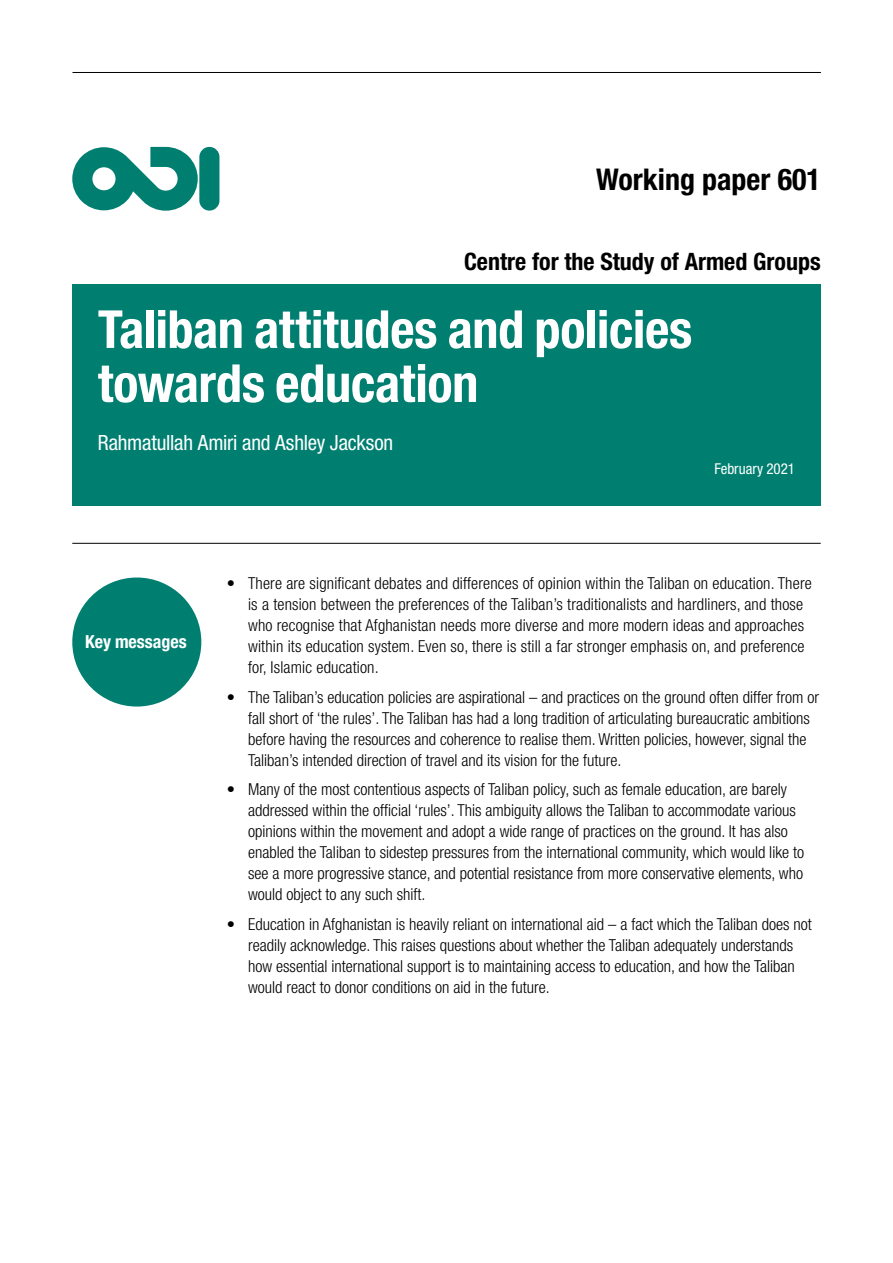
<style>
.page{position:relative;width:893px;height:1263px;background:#fff}
.page>*{position:absolute;margin:0;border:0;box-sizing:border-box;transform-origin:0 0}
.t1{font:700 condensed 52.5px/54px "Helvetica Neue LT Std";letter-spacing:-.01em;color:#fff}
.t2{font:700 condensed 30px "Helvetica Neue LT Std";color:#000}
.t3{font:700 condensed 24px "Helvetica Neue LT Std";color:#000}
.t4{font:condensed 21px "Helvetica Neue LT Std";letter-spacing:-.005em;color:#fff}
.t5{font:700 condensed 18px "Helvetica Neue LT Std";color:#fff}
.t6{font:300 condensed 16.5px/21px "Helvetica Neue LT Std";color:#000}
.t7{font:condensed 15px "Helvetica Neue LT Std";color:#fff}
</style>
<div class="page">
<hr style="left:73px;top:72px;width:748px;height:1px;background:#000">
<svg style="left:72px;top:147px;width:126px;height:64px"></svg>
<div style="left:199px;top:147px;width:20px;height:64px;background:#007f71;border-radius:10px"></div>
<hr style="left:72px;top:543px;width:749px;height:1px;background:#000">
<div style="left:72px;top:577px;width:129px;height:129px;background:#007f71;border-radius:50%"></div>
<div style="left:72px;top:285px;width:749px;height:221px;background:#007f71"></div>
<h2 class="t2" style="left:596px;top:161px;width:226px">Working paper 601</h2>
<h3 class="t3" style="left:464px;top:247px;width:358px">Centre for the Study of Armed Groups</h3>
<h1 class="t1" style="left:98px;top:302px;width:596px">Taliban attitudes and policies towards education</h1>
<p class="t4" style="left:98px;top:431px;width:297px">Rahmatullah Amiri and Ashley Jackson</p>
<p class="t7" style="left:714px;top:460px;width:82px">February 2021</p>
<p class="t5" style="left:85px;top:631px;width:103px">Key messages</p>
<p class="t6" style="left:248px;top:573px;width:565px;text-indent:-21px">• There are significant debates and differences of opinion within the Taliban on education. There is a tension between the preferences of the Taliban’s traditionalists and hardliners, and those who recognise that Afghanistan needs more diverse and more modern ideas and approaches within its education system. Even so, there is still a far stronger emphasis on, and preference for, Islamic education.</p>
<p class="t6" style="left:248px;top:686px;width:572px;text-indent:-21px">• The Taliban’s education policies are aspirational – and practices on the ground often differ from or fall short of ‘the rules’. The Taliban has had a long tradition of articulating bureaucratic ambitions before having the resources and coherence to realise them. Written policies, however, signal the Taliban’s intended direction of travel and its vision for the future.</p>
<p class="t6" style="left:248px;top:779px;width:557px;text-indent:-21px">• Many of the most contentious aspects of Taliban policy, such as female education, are barely addressed within the official ‘rules’. This ambiguity allows the Taliban to accommodate various opinions within the movement and adopt a wide range of practices on the ground. It has also enabled the Taliban to sidestep pressures from the international community, which would like to see a more progressive stance, and potential resistance from more conservative elements, who would object to any such shift.</p>
<p class="t6" style="left:248px;top:913px;width:565px;text-indent:-21px">• Education in Afghanistan is heavily reliant on international aid – a fact which the Taliban does not readily acknowledge. This raises questions about whether the Taliban adequately understands how essential international support is to maintaining access to education, and how the Taliban would react to donor conditions on aid in the future.</p>
</div>
